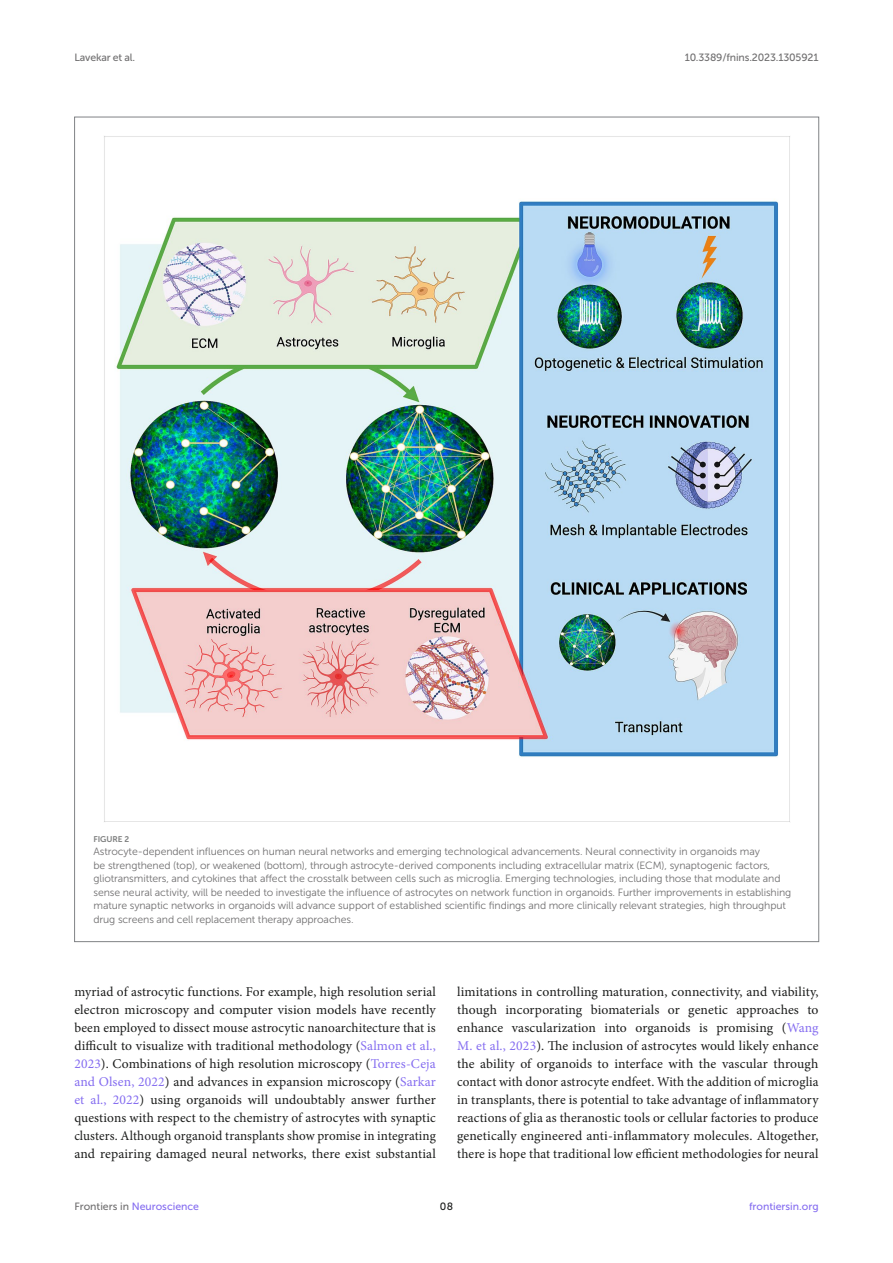
<style>
.page{position:relative;width:893px;height:1263px;background:#fff}
.page>*{position:absolute;margin:0;border:0;box-sizing:border-box;transform-origin:0 0}
.TEXT_FLUSH{font:13.5px/18px "Minion Pro";letter-spacing:.01em;color:#1b1c1b;text-align:justify}
.FIG_LEG{font:10.5px/13.5px "Museo Sans 300";letter-spacing:-.01em;color:#706f70}
.t1{font:10.5px "Museo Sans 500";letter-spacing:-.015em;color:#706f70}
.t2{font:10.5px "Museo Sans 500";color:#856df0}
.t3{font:10.5px "Museo Sans 500";color:#1b1c1b}
.FIG_HD{font:8.25px "Museo Sans 700";letter-spacing:-.01em;color:#7e7f7f}
.s1{color:#856df0}
.s2{color:#706f70}
</style>
<div class="page">
<img style="left:104px;top:136px;width:686px;height:686px">
<p class="t1" style="left:74px;top:51px;width:62px">Lavekar et al.</p>
<p class="t1" style="left:685px;top:51px;width:135px">10.3389/fnins.2023.1305921</p>
<p class="FIG_HD" style="left:94px;top:834px;width:37px">FIGURE 2</p>
<p class="FIG_LEG" style="left:94px;top:845px;width:699px">Astrocyte-dependent influences on human neural networks and emerging technological advancements. Neural connectivity in organoids may<br>be strengthened (top), or weakened (bottom), through astrocyte-derived components including extracellular matrix (ECM), synaptogenic factors, gliotransmitters, and cytokines that affect the crosstalk between cells such as microglia. Emerging technologies, including those that modulate and sense neural activity, will be needed to investigate the influence of astrocytes on network function in organoids. Further improvements in establishing mature synaptic networks in organoids will advance support of established scientific findings and more clinically relevant strategies, high throughput drug screens and cell replacement therapy approaches.</p>
<p class="TEXT_FLUSH" style="left:74px;top:983px;width:363px">myriad of astrocytic functions. For example, high resolution serial electron microscopy and computer vision models have recently been employed to dissect mouse astrocytic nanoarchitecture that is difficult to visualize with traditional methodology (<span class="s1">Salmon et al., 2023</span>). Combinations of high resolution microscopy (<span class="s1">Torres-Ceja and Olsen, 2022</span>) and advances in expansion microscopy (<span class="s1">Sarkar et al., 2022</span>) using organoids will undoubtably answer further questions with respect to the chemistry of astrocytes with synaptic clusters. Although organoid transplants show promise in integrating and repairing damaged neural networks, there exist substantial</p>
<p class="TEXT_FLUSH" style="left:457px;top:983px;width:363px">limitations in controlling maturation, connectivity, and viability, though incorporating biomaterials or genetic approaches to enhance vascularization into organoids is promising (<span class="s1">Wang M. et al., 2023</span>). The inclusion of astrocytes would likely enhance the ability of organoids to interface with the vascular through contact with donor astrocyte endfeet. With the addition of microglia in transplants, there is potential to take advantage of inflammatory reactions of glia as theranostic tools or cellular factories to produce genetically engineered anti-inflammatory molecules. Altogether, there is hope that traditional low efficient methodologies for neural</p>
<p class="t2" style="left:74px;top:1200px;width:126px"><span class="s2">Frontiers in</span> Neuroscience</p>
<p class="t3" style="left:440px;top:1200px;width:15px">08</p>
<p class="t2" style="left:749px;top:1200px;width:71px">frontiersin.org</p>
</div>
